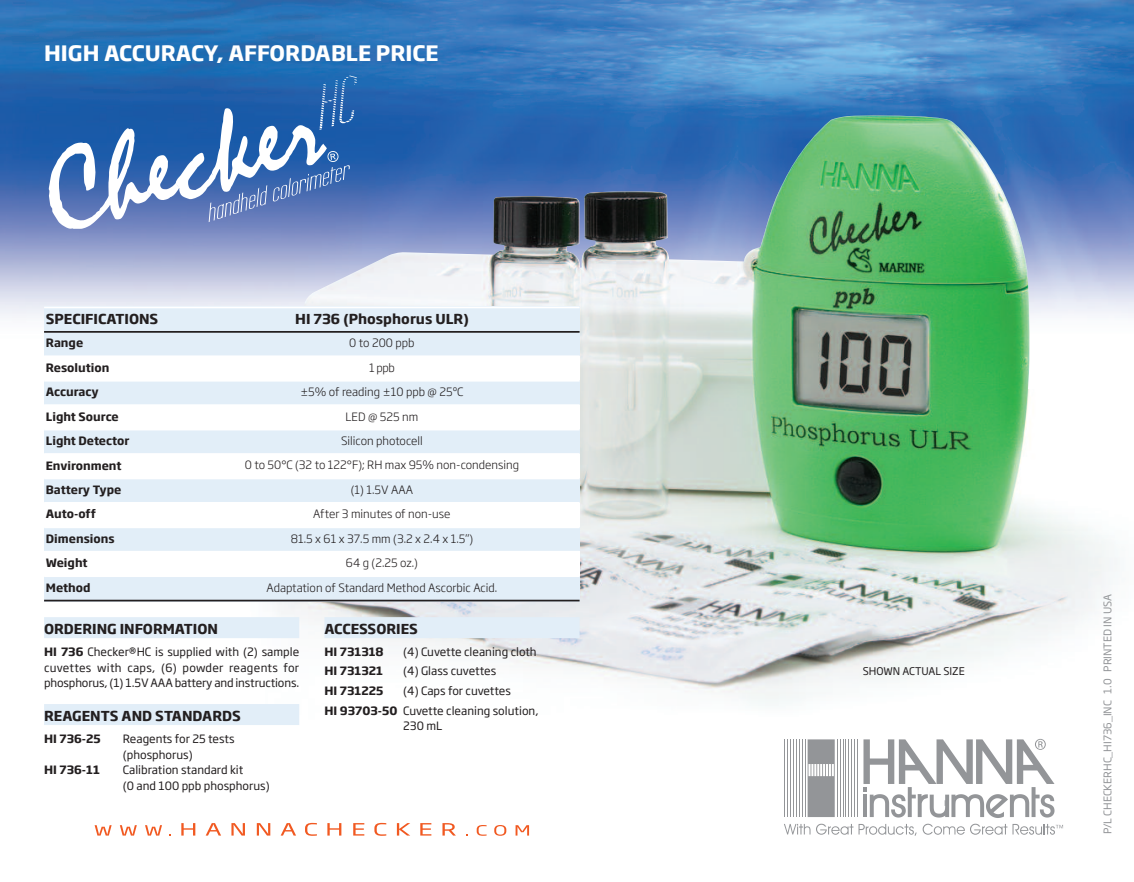
<style>
.page{position:relative;width:1134px;height:882px;background:#fff}
.page>*{position:absolute;margin:0;border:0;box-sizing:border-box;transform-origin:0 0}
.t1{font:700 21px "Soho Gothic Pro";color:#fff}
.t2{font:700 13.65px "Soho Gothic Pro";color:#231f20}
.t3{font:11.38px/15.8px "Soho Gothic Pro";color:#231f20}
.t4{font:300 11.38px "Soho Gothic Pro";color:#231f20}
.t5{font:700 11.38px "Soho Gothic Pro";color:#231f20}
.t6{font:10.5px "Soho Gothic Pro";color:#939598}
.t7{font:10.5px "Soho Gothic Pro";color:#231f20}
.s1{font-weight:700}
</style>
<div class="page">
<img style="left:0;top:0;width:1134px;height:329px">
<hr style="left:857px;top:739px;width:1px;height:78px;background:#939598">
<hr style="left:854px;top:739px;width:1px;height:78px;background:#939598">
<hr style="left:851px;top:739px;width:1px;height:78px;background:#939598">
<hr style="left:848px;top:739px;width:1px;height:78px;background:#939598">
<hr style="left:846px;top:739px;width:1px;height:78px;background:#939598">
<hr style="left:843px;top:739px;width:1px;height:78px;background:#939598">
<hr style="left:840px;top:739px;width:1px;height:78px;background:#939598">
<hr style="left:837px;top:739px;width:1px;height:78px;background:#939598">
<hr style="left:805px;top:739px;width:1px;height:78px;background:#939598">
<hr style="left:802px;top:739px;width:1px;height:78px;background:#939598">
<hr style="left:799px;top:739px;width:1px;height:78px;background:#939598">
<hr style="left:796px;top:739px;width:1px;height:78px;background:#939598">
<hr style="left:793px;top:739px;width:1px;height:78px;background:#939598">
<hr style="left:790px;top:739px;width:1px;height:78px;background:#939598">
<hr style="left:787px;top:739px;width:1px;height:78px;background:#939598">
<hr style="left:784px;top:739px;width:1px;height:78px;background:#939598">
<svg style="left:808px;top:739px;width:27px;height:78px;background:#9fa1a4"></svg>
<svg style="left:784px;top:824px;width:69px;height:11px"></svg>
<svg style="left:859px;top:824px;width:58px;height:12px"></svg>
<svg style="left:923px;top:824px;width:84px;height:11px"></svg>
<svg style="left:1013px;top:824px;width:50px;height:11px"></svg>
<svg style="left:863px;top:739px;width:192px;height:79px"></svg>
<svg style="left:95px;top:825px;width:17px;height:11px"></svg>
<svg style="left:120px;top:825px;width:17px;height:11px"></svg>
<svg style="left:145px;top:825px;width:17px;height:11px"></svg>
<svg style="left:181px;top:823px;width:14px;height:13px"></svg>
<svg style="left:206px;top:823px;width:15px;height:13px"></svg>
<svg style="left:231px;top:823px;width:14px;height:13px"></svg>
<svg style="left:257px;top:823px;width:13px;height:13px"></svg>
<svg style="left:281px;top:823px;width:15px;height:13px"></svg>
<svg style="left:305px;top:823px;width:12px;height:13px"></svg>
<svg style="left:327px;top:823px;width:14px;height:13px"></svg>
<svg style="left:353px;top:823px;width:11px;height:13px"></svg>
<svg style="left:374px;top:823px;width:12px;height:13px"></svg>
<svg style="left:397px;top:823px;width:13px;height:13px"></svg>
<svg style="left:420px;top:823px;width:11px;height:13px"></svg>
<svg style="left:442px;top:823px;width:14px;height:13px"></svg>
<svg style="left:477px;top:825px;width:10px;height:11px"></svg>
<svg style="left:494px;top:825px;width:12px;height:11px"></svg>
<svg style="left:516px;top:825px;width:13px;height:11px"></svg>
<img style="left:294px;top:115px;width:774px;height:568px">
<div style="left:44px;top:617px;width:255px;height:21px;background:#e2eef8"></div>
<div style="left:44px;top:704px;width:255px;height:21px;background:#e2eef8"></div>
<div style="left:324px;top:617px;width:256px;height:21px;background:#e2eef8"></div>
<div style="left:44px;top:307px;width:140px;height:25px;background:#e2eef8"></div>
<div style="left:184px;top:307px;width:396px;height:25px;background:#e2eef8"></div>
<div style="left:44px;top:332px;width:140px;height:24px;background:#e2eef8"></div>
<div style="left:184px;top:332px;width:396px;height:24px;background:#e2eef8"></div>
<div style="left:184px;top:356px;width:396px;height:25px;background:#fff"></div>
<div style="left:44px;top:381px;width:140px;height:24px;background:#e2eef8"></div>
<div style="left:184px;top:381px;width:396px;height:24px;background:#e2eef8"></div>
<div style="left:184px;top:405px;width:396px;height:25px;background:#fff"></div>
<div style="left:44px;top:430px;width:140px;height:24px;background:#e2eef8"></div>
<div style="left:184px;top:430px;width:396px;height:24px;background:#e2eef8"></div>
<div style="left:184px;top:454px;width:396px;height:24px;background:#fff"></div>
<div style="left:44px;top:478px;width:140px;height:25px;background:#e2eef8"></div>
<div style="left:184px;top:478px;width:396px;height:25px;background:#e2eef8"></div>
<div style="left:184px;top:503px;width:396px;height:24px;background:#fff"></div>
<div style="left:44px;top:527px;width:140px;height:25px;background:#e2eef8"></div>
<div style="left:184px;top:527px;width:396px;height:25px;background:#e2eef8"></div>
<div style="left:184px;top:552px;width:396px;height:24px;background:#fff"></div>
<div style="left:44px;top:576px;width:140px;height:25px;background:#e2eef8"></div>
<div style="left:184px;top:576px;width:396px;height:25px;background:#e2eef8"></div>
<hr style="left:44px;top:307px;width:536px;height:1px;background:#fff">
<hr style="left:44px;top:331px;width:536px;height:2px;background:#231f20">
<hr style="left:44px;top:355px;width:536px;height:2px;background:#fff">
<hr style="left:44px;top:380px;width:536px;height:2px;background:#fff">
<hr style="left:44px;top:404px;width:536px;height:2px;background:#fff">
<hr style="left:44px;top:453px;width:536px;height:2px;background:#fff">
<hr style="left:44px;top:478px;width:536px;height:1px;background:#fff">
<hr style="left:44px;top:502px;width:536px;height:2px;background:#fff">
<hr style="left:44px;top:526px;width:536px;height:2px;background:#fff">
<hr style="left:44px;top:551px;width:536px;height:2px;background:#fff">
<hr style="left:44px;top:575px;width:536px;height:2px;background:#fff">
<hr style="left:44px;top:600px;width:536px;height:1px;background:#231f20">
<svg style="left:49px;top:76px;width:308px;height:153px;background:#527dbb"></svg>
<h1 class="t1" style="left:44px;top:44px;width:396px">HIGH ACCURACY, AFFORDABLE PRICE</h1>
<p class="t2" style="left:46px;top:313px;width:114px">SPECIFICATIONS</p>
<p class="t2" style="left:295px;top:313px;width:175px">HI 736 (Phosphorus ULR)</p>
<p class="t5" style="left:46px;top:339px;width:39px">Range</p>
<p class="t4" style="left:349px;top:338px;width:67px">0 to 200 ppb</p>
<p class="t5" style="left:46px;top:363px;width:65px">Resolution</p>
<p class="t4" style="left:369px;top:363px;width:27px">1 ppb</p>
<p class="t5" style="left:46px;top:387px;width:54px">Accuracy</p>
<p class="t4" style="left:300px;top:387px;width:165px">±5% of reading ±10 ppb @ 25ºC</p>
<p class="t5" style="left:46px;top:412px;width:74px">Light Source</p>
<p class="t4" style="left:346px;top:412px;width:74px">LED @ 525 nm</p>
<p class="t5" style="left:46px;top:436px;width:85px">Light Detector</p>
<p class="t4" style="left:341px;top:436px;width:83px">Silicon photocell</p>
<p class="t5" style="left:46px;top:461px;width:77px">Environment</p>
<p class="t4" style="left:245px;top:461px;width:276px">0 to 50°C (32 to 122°F); RH max 95% non-condensing</p>
<p class="t5" style="left:46px;top:485px;width:77px">Battery Type</p>
<p class="t4" style="left:351px;top:485px;width:64px">(1) 1.5V AAA</p>
<p class="t5" style="left:46px;top:510px;width:52px">Auto-off</p>
<p class="t4" style="left:313px;top:510px;width:139px">After 3 minutes of non-use</p>
<p class="t5" style="left:46px;top:534px;width:70px">Dimensions</p>
<p class="t4" style="left:291px;top:534px;width:184px">81.5 x 61 x 37.5 mm (3.2 x 2.4 x 1.5”)</p>
<p class="t5" style="left:46px;top:558px;width:43px">Weight</p>
<p class="t4" style="left:346px;top:558px;width:74px">64 g (2.25 oz.)</p>
<p class="t5" style="left:46px;top:583px;width:46px">Method</p>
<p class="t4" style="left:267px;top:583px;width:232px">Adaptation of Standard Method Ascorbic Acid.</p>
<p class="t2" style="left:44px;top:623px;width:175px">ORDERING INFORMATION</p>
<p class="t3" style="left:44px;top:645px;width:257px;text-align:justify"><span class="s1">HI 736</span> Checker®HC is supplied with (2) sample cuvettes with caps, (6) powder reagents for phosphorus, (1) 1.5V AAA battery and instructions.</p>
<p class="t2" style="left:44px;top:710px;width:198px">REAGENTS AND STANDARDS</p>
<p class="t5" style="left:44px;top:734px;width:58px">HI 736-25</p>
<p class="t3" style="left:123px;top:732px;width:113px">Reagents for 25 tests (phosphorus)</p>
<p class="t5" style="left:44px;top:766px;width:57px">HI 736-11</p>
<p class="t3" style="left:123px;top:763px;width:148px">Calibration standard kit<br>(0 and 100 ppb phosphorus)</p>
<p class="t2" style="left:324px;top:623px;width:95px">ACCESSORIES</p>
<p class="t5" style="left:324px;top:647px;width:61px">HI 731318</p>
<p class="t3" style="left:403px;top:645px;width:135px">(4) Cuvette cleaning cloth</p>
<p class="t5" style="left:324px;top:667px;width:60px">HI 731321</p>
<p class="t3" style="left:403px;top:664px;width:94px">(4) Glass cuvettes</p>
<p class="t5" style="left:324px;top:686px;width:61px">HI 731225</p>
<p class="t3" style="left:324px;top:682px;width:216px;line-height:19.6px;text-indent:79px">(4) Caps for cuvettes<br><span class="s1">HI 93703-50</span> Cuvette cleaning solution,</p>
<p class="t3" style="left:403px;top:719px;width:41px">230 mL</p>
<p class="t7" style="left:863px;top:667px;width:104px">SHOWN ACTUAL SIZE</p>
<p class="t6" style="left:1103px;top:834px;width:242px;rotate:-90deg">P/L CHECKERHC_HI736_INC 1.0 PRINTED IN USA</p>
</div>
